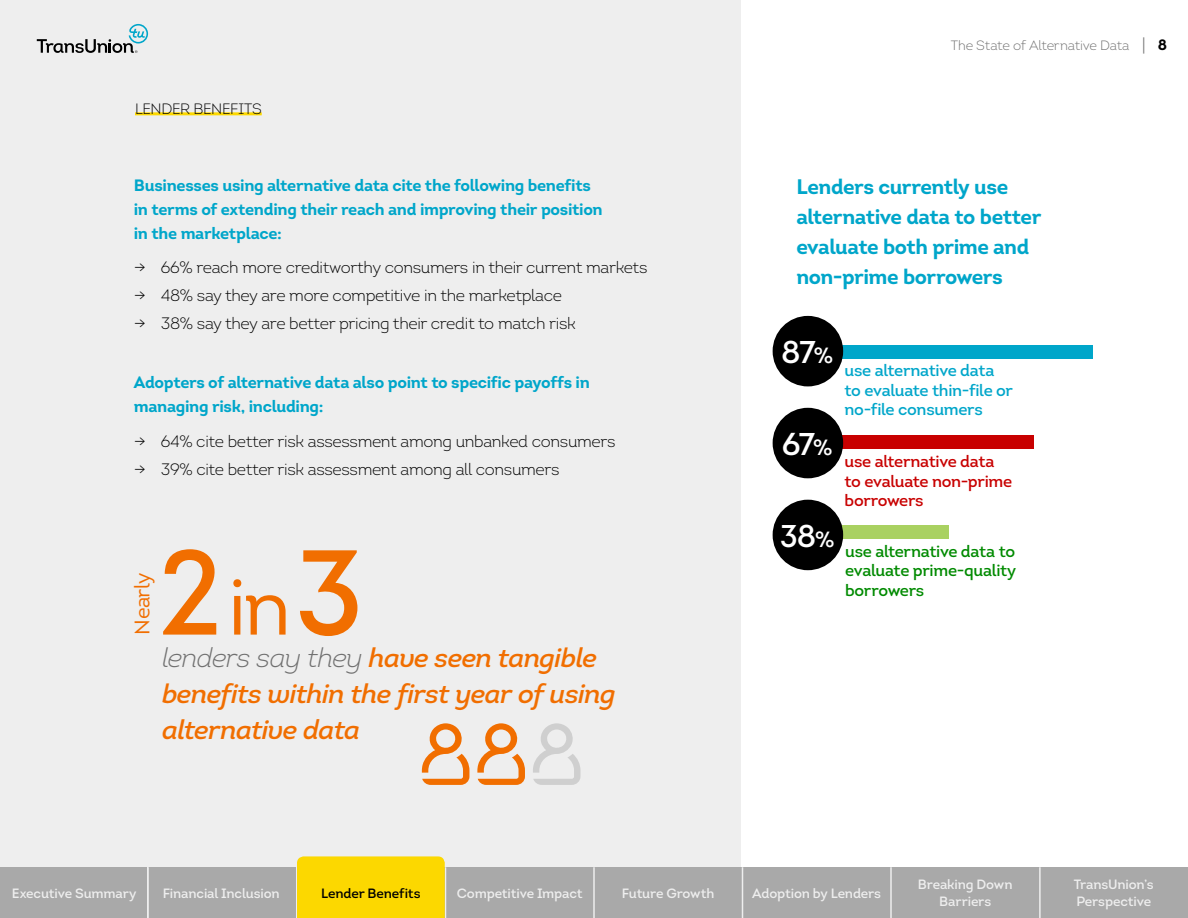
<style>
.page{position:relative;width:1188px;height:918px;background:#eee}
.page>*{position:absolute;margin:0;border:0;box-sizing:border-box;transform-origin:0 0}
.t1{font:393.3px "Chartwell Bars Vertical";color:#00a6ca;scale:.44 1}
.t2{font:600 120.6px "Intro";color:#f16e00}
.t3{font:600 31.5px "Intro";color:#fff}
.t4{font:italic 600 27px/36px "Intro";letter-spacing:-.025em;color:#f16e00}
.t5{font:700 21px/30px "Intro";letter-spacing:-.025em;color:#00a6ca}
.t6{font:21px "Intro";letter-spacing:-.03em;color:#f16e00}
.t7{font:300 16.5px "Intro";letter-spacing:-.02em;color:#000}
.t8{font:700 16.5px/24px "Intro";letter-spacing:-.02em;color:#00a6ca}
.t9{font:600 16.5px/19.5px "Intro";letter-spacing:-.02em;color:#00a6ca}
.t10{font:600 16.5px/19.5px "Intro";letter-spacing:-.02em;color:#008a00;text-align:justify}
.t11{font:600 16.5px/19.5px "Intro";letter-spacing:-.02em;color:#c80000}
.t12{font:15px "Intro Light Caps";letter-spacing:-.015em;color:#000}
.t13{font:600 13.5px/16.5px "Intro";letter-spacing:-.01em;color:#eee;text-align:center}
.t14{font:300 13.5px "Intro";letter-spacing:-.015em;color:#707070}
.t15{font:600 13.5px "Intro";letter-spacing:-.01em;color:#000}
.s1{font-weight:400;font-size:80.25px}
.s2{font-weight:300;color:#707070}
.s3{font-size:21px}
.s4{font-weight:700;font-size:15px;color:#000}
.s5{font-size:22.05px}
.s6{color:#c80000}
.s7{color:#a9d161}
</style>
<div class="page">
<svg style="left:37px;top:24px;width:111px;height:29px"></svg>
<div style="left:742px;top:0;width:446px;height:918px;background:#fff"></div>
<hr style="left:135px;top:112px;width:127px;height:3px;background:#fcd800">
<div style="left:773px;top:316px;width:70px;height:70px;background:#000;border-radius:50%"></div>
<div style="left:773px;top:408px;width:70px;height:70px;background:#000;border-radius:50%"></div>
<div style="left:773px;top:500px;width:70px;height:70px;background:#000;border-radius:50%"></div>
<svg style="left:477px;top:723px;width:48px;height:62px"></svg>
<svg style="left:533px;top:723px;width:48px;height:62px"></svg>
<svg style="left:422px;top:723px;width:47px;height:62px"></svg>
<div style="left:0;top:867px;width:148px;height:51px;background:#a9a9a9"></div>
<div style="left:446px;top:867px;width:148px;height:51px;background:#a9a9a9"></div>
<div style="left:594px;top:867px;width:148px;height:51px;background:#a9a9a9"></div>
<div style="left:742px;top:867px;width:149px;height:51px;background:#a9a9a9"></div>
<div style="left:891px;top:867px;width:149px;height:51px;background:#a9a9a9"></div>
<div style="left:1040px;top:867px;width:148px;height:51px;background:#a9a9a9"></div>
<hr style="left:593px;top:867px;width:2px;height:51px;background:#eee">
<hr style="left:742px;top:867px;width:1px;height:51px;background:#eee">
<hr style="left:890px;top:867px;width:2px;height:51px;background:#eee">
<hr style="left:1039px;top:867px;width:2px;height:51px;background:#eee">
<div style="left:147px;top:867px;width:149px;height:51px;background:#a9a9a9"></div>
<hr style="left:147px;top:867px;width:1px;height:51px;background:#eee">
<div style="left:297px;top:856px;width:148px;height:62px;background:#fcd800"></div>
<p class="t12" style="left:135px;top:99px;width:128px">LENDER BENEFITS</p>
<p class="t8" style="left:134px;top:173px;width:470px">Businesses using alternative data cite the following benefits in terms of extending their reach and improving their position in the marketplace:</p>
<p class="t7" style="left:134px;top:257px;width:515px">→ 66% reach more creditworthy consumers in their current markets</p>
<p class="t7" style="left:134px;top:285px;width:430px">→ 48% say they are more competitive in the marketplace</p>
<p class="t7" style="left:134px;top:313px;width:444px">→ 38% say they are better pricing their credit to match risk</p>
<p class="t8" style="left:134px;top:370px;width:458px">Adopters of alternative data also point to specific payoffs in managing risk, including:</p>
<p class="t7" style="left:134px;top:431px;width:483px">→ 64% cite better risk assessment among unbanked consumers</p>
<p class="t7" style="left:134px;top:459px;width:427px">→ 39% cite better risk assessment among all consumers</p>
<h2 class="t2" style="left:158px;top:517px;width:207px">2<span class="s1">in</span>3</h2>
<p class="t6" style="left:129px;top:635px;width:63px;rotate:-90deg">Nearly</p>
<h3 class="t4" style="left:162px;top:640px;width:455px"><span class="s2">lenders say they</span> have seen tangible benefits within the first year of using alternative data</h3>
<p class="t14" style="left:951px;top:37px;width:218px">The State of Alternative Data <span class="s3">|</span> <span class="s4">8</span></p>
<p class="t5" style="left:796px;top:171px;width:246px">Lenders currently use alternative data to better evaluate both prime and non-prime borrowers</p>
<h3 class="t3" style="left:781px;top:332px;width:53px">87<span class="s5">%</span></h3>
<h1 class="t1" style="left:1213px;top:336px;width:481px;rotate:90deg">87<span class="s6">67</span><span class="s7">38</span></h1>
<p class="t9" style="left:845px;top:361px;width:170px">use alternative data to evaluate thin-file or no-file consumers</p>
<p class="t11" style="left:845px;top:452px;width:169px">use alternative data to evaluate non-prime borrowers</p>
<p class="t10" style="left:845px;top:541px;width:173px">use alternative data to evaluate prime-quality borrowers</p>
<h3 class="t3" style="left:782px;top:424px;width:52px">67<span class="s5">%</span></h3>
<h3 class="t3" style="left:780px;top:516px;width:56px">38<span class="s5">%</span></h3>
<p class="t13" style="left:12px;top:885px;width:126px">Executive Summary</p>
<p class="t13" style="left:457px;top:885px;width:128px">Competitive Impact</p>
<p class="t13" style="left:622px;top:885px;width:94px">Future Growth</p>
<p class="t13" style="left:752px;top:885px;width:130px">Adoption by Lenders</p>
<p class="t13" style="left:918px;top:876px;width:96px">Breaking Down<br>Barriers</p>
<p class="t13" style="left:1074px;top:876px;width:82px;text-align:left">TransUnion’s<br>Perspective</p>
<p class="t13" style="left:163px;top:885px;width:118px">Financial Inclusion</p>
<p class="t15" style="left:321px;top:885px;width:101px">Lender Benefits</p>
</div>
